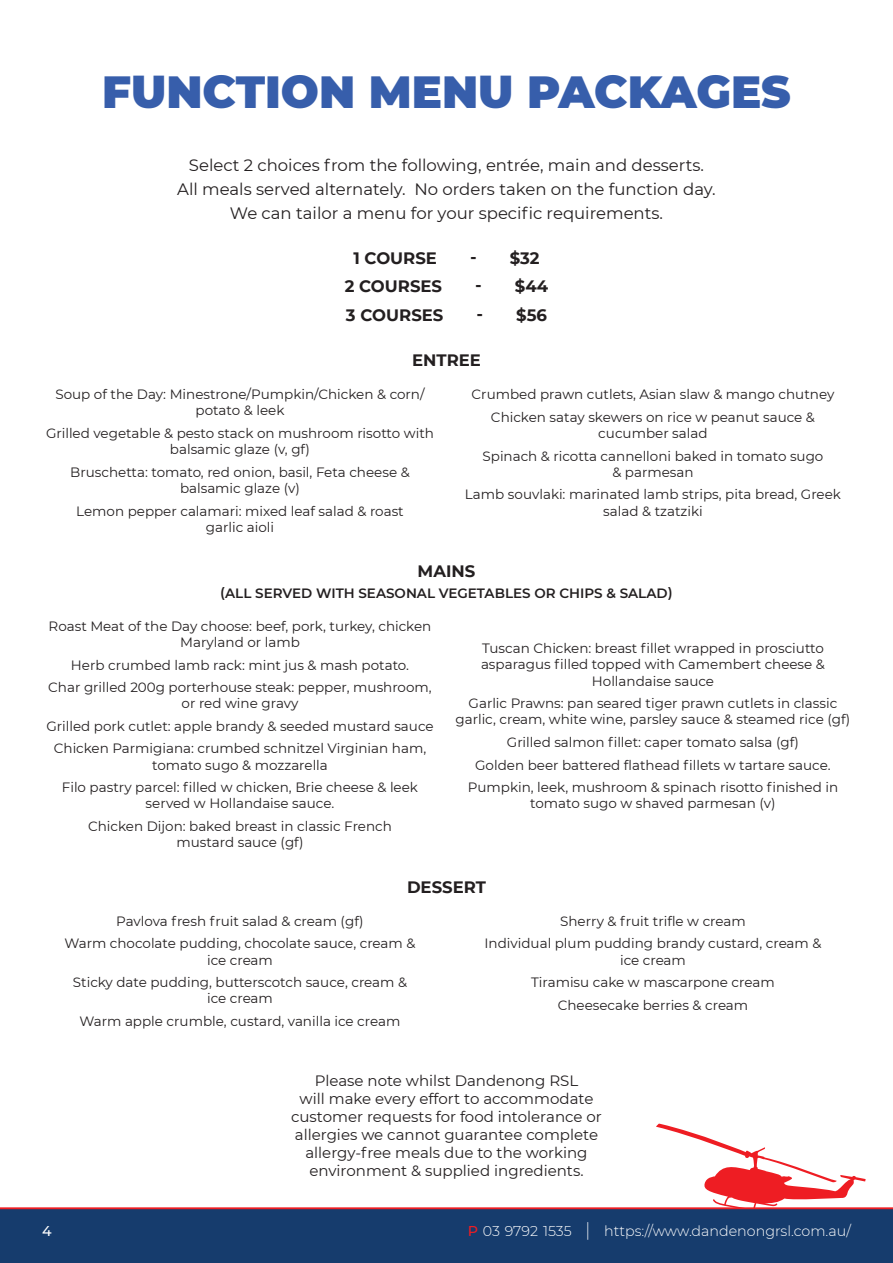
<style>
.page{position:relative;width:893px;height:1263px;background:#fff}
.page>*{position:absolute;margin:0;border:0;box-sizing:border-box;transform-origin:0 0}
.t1{font:900 45px "Montserrat";color:#375eab}
.t2{font:16.5px/24px "Montserrat";color:#231f20;text-align:center}
.t3{font:700 16.5px "Montserrat";color:#231f20}
.t4{font:15px/18px "Montserrat";color:#231f20;text-align:center}
.t5{font:300 14.25px "Montserrat";color:#fff}
.t6{font:500 14.25px "Montserrat";color:#fff}
.t7{font:13.5px/22.5px "Montserrat";color:#231f20;text-align:center}
.t8{font:600 13.5px "Montserrat";color:#231f20}
.s1{font-weight:500;color:#ee1d23}
.s2{font-size:18.6px}
</style>
<div class="page">
<svg style="left:656px;top:1123px;width:210px;height:84px"></svg>
<div style="left:0;top:1208px;width:893px;height:55px;background:#163c6d"></div>
<hr style="left:0;top:1207px;width:893px;height:2px;background:#ee1d23">
<h1 class="t1" style="left:102px;top:59px;width:690px">FUNCTION MENU PACKAGES</h1>
<p class="t2" style="left:177px;top:152px;width:540px">Select 2 choices from the following, entrée, main and desserts.<br>All meals served alternately. No orders taken on the function day.<br>We can tailor a menu for your specific requirements.</p>
<p class="t3" style="left:353px;top:246px;width:85px">1 COURSE</p>
<p class="t3" style="left:470px;top:246px;width:71px">- $32</p>
<p class="t3" style="left:345px;top:275px;width:99px">2 COURSES</p>
<p class="t3" style="left:475px;top:275px;width:75px">- $44</p>
<p class="t3" style="left:346px;top:303px;width:99px">3 COURSES</p>
<p class="t3" style="left:476px;top:303px;width:72px">- $56</p>
<p class="t3" style="left:412px;top:348px;width:70px">ENTREE</p>
<p class="t7" style="left:55px;top:386px;width:371px;line-height:16.2px">Soup of the Day: Minestrone/Pumpkin/Chicken &amp; corn/ potato &amp; leek</p>
<p class="t7" style="left:46px;top:425px;width:389px;line-height:16.2px">Grilled vegetable &amp; pesto stack on mushroom risotto with balsamic glaze (v, gf)</p>
<p class="t7" style="left:70px;top:463px;width:341px;line-height:16.2px">Bruschetta: tomato, red onion, basil, Feta cheese &amp; balsamic glaze (v)</p>
<p class="t7" style="left:76px;top:502px;width:329px;line-height:16.2px">Lemon pepper calamari: mixed leaf salad &amp; roast garlic aioli</p>
<p class="t7" style="left:472px;top:383px;width:364px">Crumbed prawn cutlets, Asian slaw &amp; mango chutney<br>Chicken satay skewers on rice w peanut sauce &amp;</p>
<p class="t7" style="left:482px;top:421px;width:342px">cucumber salad<br>Spinach &amp; ricotta cannelloni baked in tomato sugo</p>
<p class="t7" style="left:465px;top:460px;width:377px">&amp; parmesan<br>Lamb souvlaki: marinated lamb strips, pita bread, Greek</p>
<p class="t7" style="left:603px;top:499px;width:101px">salad &amp; tzatziki</p>
<p class="t3" style="left:418px;top:559px;width:59px">MAINS</p>
<p class="t8" style="left:220px;top:583px;width:454px">(ALL SERVED WITH SEASONAL VEGETABLES OR CHIPS &amp; SALAD)</p>
<p class="t7" style="left:49px;top:617px;width:384px;line-height:16.2px">Roast Meat of the Day choose: beef, pork, turkey, chicken<br>Maryland or lamb</p>
<p class="t7" style="left:48px;top:653px;width:385px">Herb crumbed lamb rack: mint jus &amp; mash potato.<br>Char grilled 200g porterhouse steak: pepper, mushroom,</p>
<p class="t7" style="left:46px;top:692px;width:389px">or red wine gravy<br>Grilled pork cutlet: apple brandy &amp; seeded mustard sauce<br>Chicken Parmigiana: crumbed schnitzel Virginian ham,</p>
<p class="t7" style="left:62px;top:753px;width:358px">tomato sugo &amp; mozzarella<br>Filo pastry parcel: filled w chicken, Brie cheese &amp; leek</p>
<p class="t7" style="left:88px;top:792px;width:305px">served w Hollandaise sauce.<br>Chicken Dijon: baked breast in classic French</p>
<p class="t7" style="left:176px;top:831px;width:129px">mustard sauce (gf)</p>
<p class="t7" style="left:481px;top:640px;width:345px;line-height:16.2px">Tuscan Chicken: breast fillet wrapped in prosciutto asparagus filled topped with Camembert cheese &amp;<br>Hollandaise sauce</p>
<p class="t7" style="left:455px;top:695px;width:396px;line-height:16.2px">Garlic Prawns: pan seared tiger prawn cutlets in classic garlic, cream, white wine, parsley sauce &amp; steamed rice (gf)</p>
<p class="t7" style="left:468px;top:730px;width:372px">Grilled salmon fillet: caper tomato salsa (gf)<br>Golden beer battered flathead fillets w tartare sauce.<br>Pumpkin, leek, mushroom &amp; spinach risotto finished in</p>
<p class="t7" style="left:530px;top:792px;width:247px">tomato sugo w shaved parmesan (v)</p>
<p class="t3" style="left:407px;top:875px;width:80px">DESSERT</p>
<p class="t7" style="left:65px;top:909px;width:352px">Pavlova fresh fruit salad &amp; cream (gf)<br>Warm chocolate pudding, chocolate sauce, cream &amp;</p>
<p class="t7" style="left:73px;top:948px;width:336px">ice cream<br>Sticky date pudding, butterscotch sauce, cream &amp;</p>
<p class="t7" style="left:80px;top:987px;width:322px">ice cream<br>Warm apple crumble, custard, vanilla ice cream</p>
<p class="t7" style="left:484px;top:909px;width:338px">Sherry &amp; fruit trifle w cream<br>Individual plum pudding brandy custard, cream &amp;</p>
<p class="t7" style="left:531px;top:948px;width:245px">ice cream<br>Tiramisu cake w mascarpone cream<br>Cheesecake berries &amp; cream</p>
<p class="t4" style="left:291px;top:1071px;width:312px">Please note whilst Dandenong RSL<br>will make every effort to accommodate customer requests for food intolerance or allergies we cannot guarantee complete allergy-free meals due to the working environment &amp; supplied ingredients.</p>
<p class="t6" style="left:42px;top:1221px;width:11px">4</p>
<p class="t5" style="left:468px;top:1221px;width:385px"><span class="s1">P</span> 03 9792 1535 <span class="s2">|</span> https://www.dandenongrsl.com.au/</p>
</div>
